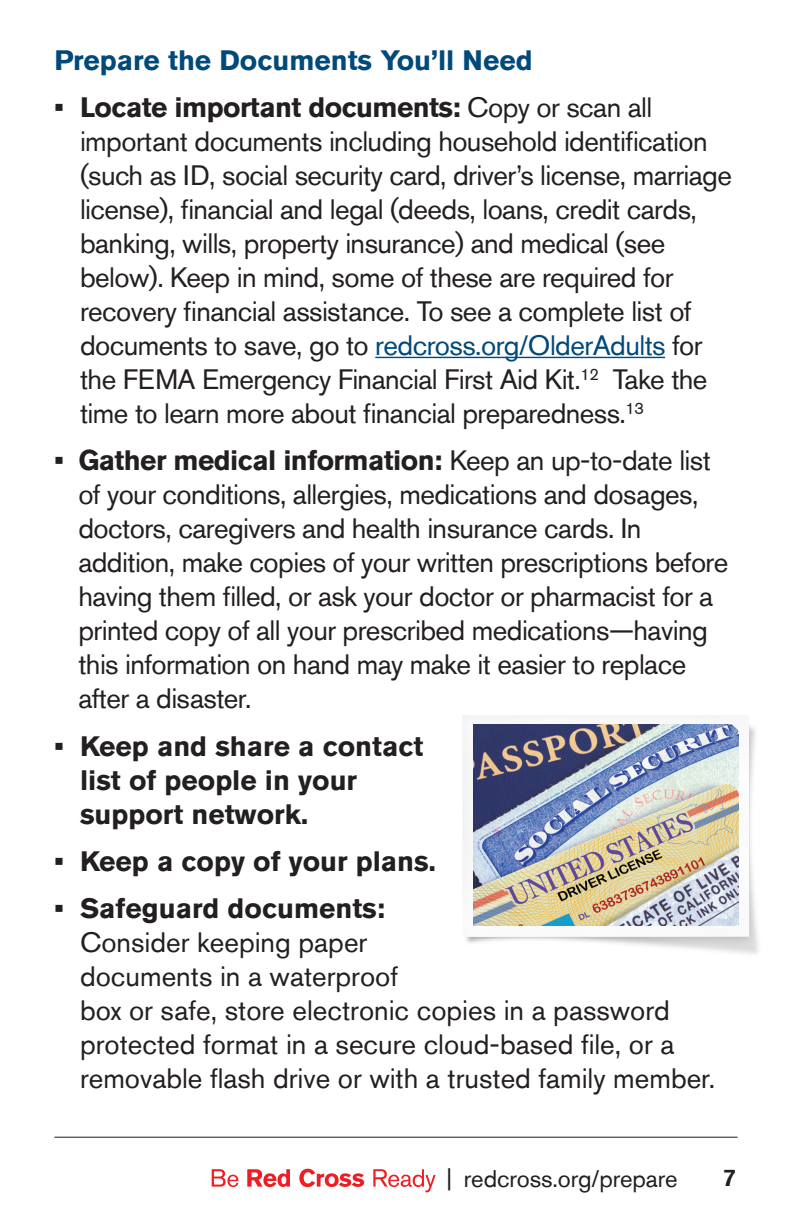
<style>
.page{position:relative;width:792px;height:1224px;background:#fff}
.page>*{position:absolute;margin:0;border:0;box-sizing:border-box;transform-origin:0 0}
.t1{font:28px/34px "Akzidenz Grotesk Std";letter-spacing:-.02em;color:#231f20}
.t2{font:28px/34px "Akzidenz Grotesk Std";color:#231f20}
.t3{font:700 28px/34px "Akzidenz Grotesk Std";color:#231f20}
.t4{font:700 28px "Akzidenz Grotesk Std";color:#00497b}
.t5{font:24px "Akzidenz Grotesk Std";letter-spacing:-.005em;color:#231f20}
.t6{font:500 24px "Akzidenz Grotesk Std";color:#231f20}
.s1{font-weight:700}
.s2{color:#00497b}
</style>
<div class="page">
<hr style="left:54px;top:1137px;width:684px;height:1px;background:#231f20">
<svg style="left:212px;top:1169px;width:26px;height:18px"></svg>
<svg style="left:247px;top:1169px;width:43px;height:18px"></svg>
<svg style="left:299px;top:1169px;width:65px;height:18px"></svg>
<svg style="left:373px;top:1169px;width:63px;height:23px"></svg>
<hr style="left:375px;top:357px;width:290px;height:1px;background:#00497b">
<img style="left:463px;top:715px;width:296px;height:239px">
<img style="left:474px;top:724px;width:265px;height:202px">
<p class="t4" style="left:54px;top:44px;width:480px">Prepare the Documents You’ll Need</p>
<p class="t1" style="left:80px;top:90px;width:654px;text-indent:-26px"><span class="s1">• Locate important documents:</span> Copy or scan all important documents including household identification (such as ID, social security card, driver’s license, marriage license), financial and legal (deeds, loans, credit cards, banking, wills, property insurance) and medical (see below). Keep in mind, some of these are required for recovery financial assistance. To see a complete list of documents to save, go to <span class="s2">redcross.org/OlderAdults</span> for the FEMA Emergency Financial First Aid Kit.<sup>12</sup> Take the time to learn more about financial preparedness.<sup>13</sup></p>
<p class="t1" style="left:78px;top:444px;width:652px;text-indent:-24px"><span class="s1">• Gather medical information:</span> Keep an up-to-date list of your conditions, allergies, medications and dosages, doctors, caregivers and health insurance cards. In addition, make copies of your written prescriptions before having them filled, or ask your doctor or pharmacist for a printed copy of all your prescribed medications—having this information on hand may make it easier to replace after a disaster.</p>
<p class="t3" style="left:80px;top:729px;width:345px;text-indent:-26px">• Keep and share a contact list of people in your support network.</p>
<p class="t3" style="left:54px;top:844px;width:383px">• Keep a copy of your plans.</p>
<p class="t3" style="left:54px;top:891px;width:332px">• Safeguard documents:</p>
<p class="t2" style="left:80px;top:925px;width:637px">Consider keeping paper<br>documents in a waterproof<br>box or safe, store electronic copies in a password protected format in a secure cloud-based file, or a removable flash drive or with a trusted family member.</p>
<p class="t5" style="left:446px;top:1164px;width:233px">| redcross.org/prepare</p>
<p class="t6" style="left:723px;top:1163px;width:15px">7</p>
</div>
